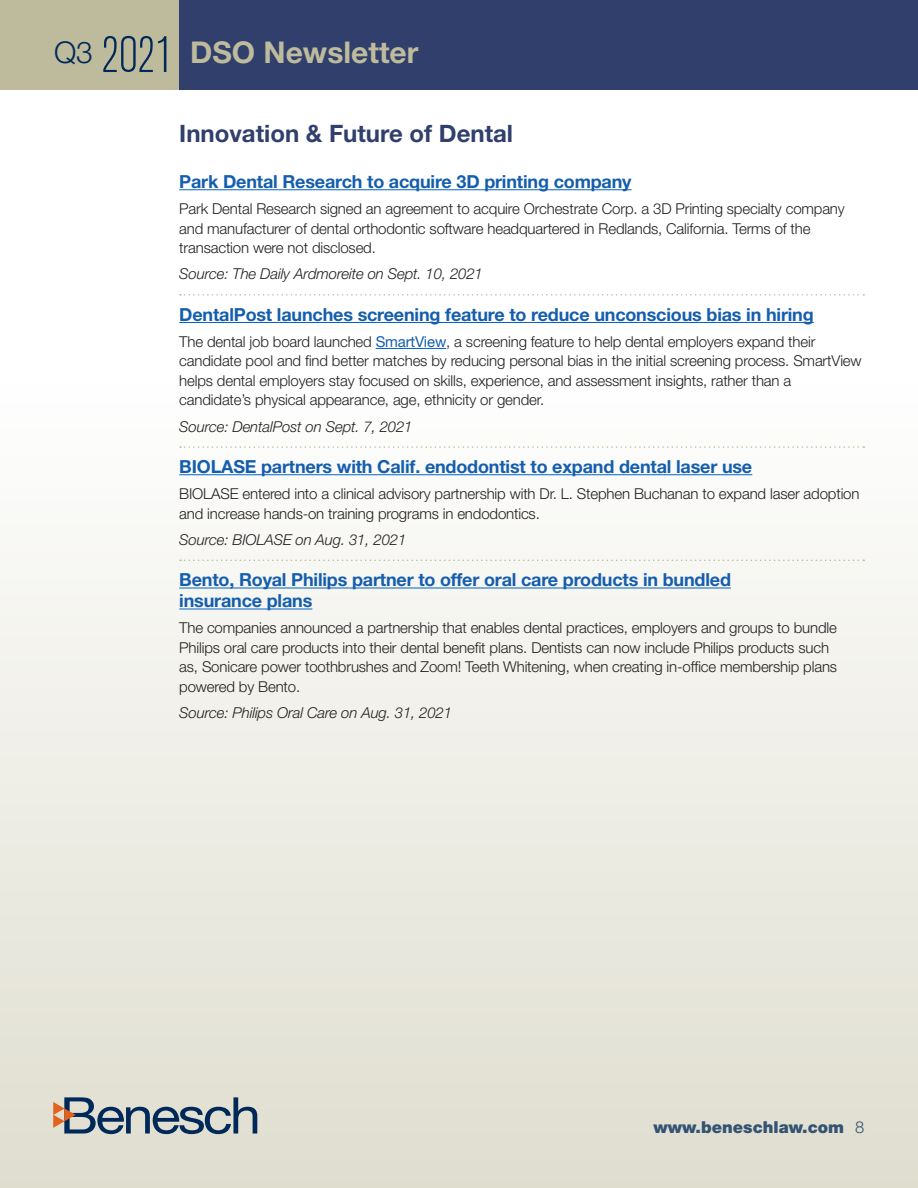
<style>
.page{position:relative;width:918px;height:1188px;background:#fff}
.page>*{position:absolute;margin:0;border:0;box-sizing:border-box;transform-origin:0 0}
.t1{font:700 30px "Helvetica Neue";color:#bebb9d}
.SectionHead_NoRule{font:700 24px "Helvetica Neue";color:#303f6c}
.BoldSubhead_RuleAbov{font:700 18px/21px "Helvetica Neue";letter-spacing:-.01em;color:#145ead}
.BoldSubhead_Hyperlin{font:700 18px "Helvetica Neue";letter-spacing:-.01em;color:#145ead}
.t2{font:900 16.5px "Helvetica Neue";color:#345373}
.Text{font:300 15px/19.5px "Helvetica Neue";letter-spacing:-.01em;color:#231f20}
.Source_Italic{font:italic 300 15px "Helvetica Neue";letter-spacing:-.01em;color:#231f20}
.s1{font-weight:300;color:#002858}
.s2{font-family:"Akzidenz Grotesk BE";font-weight:300;font-stretch:condensed;font-size:51px;color:#002858}
.s3{font-weight:400;color:#145ead}
.s4{font-weight:300}
</style>
<div class="page">
<div style="left:0;top:381px;width:918px;height:807px;background:linear-gradient(to bottom,#fefefe,#dfddcf)"></div>
<div style="left:0;top:0;width:186px;height:90px;background:#bebb9d"></div>
<div style="left:179px;top:0;width:739px;height:90px;background:#303f6c"></div>
<svg style="left:53px;top:1097px;width:204px;height:37px;background:#97a0a5"></svg>
<hr style="left:179px;top:189px;width:453px;height:1px;background:#0563c1">
<svg style="left:180px;top:294px;width:684px;height:2px"></svg>
<hr style="left:179px;top:322px;width:635px;height:1px;background:#0563c1">
<hr style="left:376px;top:348px;width:70px;height:1px;background:#0563c1">
<svg style="left:180px;top:446px;width:684px;height:2px"></svg>
<hr style="left:179px;top:474px;width:573px;height:1px;background:#0563c1">
<svg style="left:180px;top:560px;width:684px;height:1px"></svg>
<hr style="left:179px;top:588px;width:552px;height:1px;background:#0563c1">
<hr style="left:179px;top:609px;width:133px;height:1px;background:#0563c1">
<p class="t1" style="left:54px;top:34px;width:366px"><span class="s1">Q3</span> <span class="s2">2021</span> DSO Newsletter</p>
<p class="SectionHead_NoRule" style="left:179px;top:119px;width:335px">Innovation &amp; Future of Dental</p>
<p class="BoldSubhead_Hyperlin" style="left:179px;top:170px;width:454px">Park Dental Research to acquire 3D printing company</p>
<p class="Text" style="left:179px;top:199px;width:667px">Park Dental Research signed an agreement to acquire Orchestrate Corp. a 3D Printing specialty company and manufacturer of dental orthodontic software headquartered in Redlands, California. Terms of the transaction were not disclosed.</p>
<p class="Source_Italic" style="left:179px;top:265px;width:305px">Source: The Daily Ardmoreite on Sept. 10, 2021</p>
<p class="BoldSubhead_RuleAbov" style="left:179px;top:303px;width:636px">DentalPost launches screening feature to reduce unconscious bias in hiring</p>
<p class="Text" style="left:179px;top:332px;width:684px">The dental job board launched <span class="s3">SmartView</span>, a screening feature to help dental employers expand their candidate pool and find better matches by reducing personal bias in the initial screening process. SmartView helps dental employers stay focused on skills, experience, and assessment insights, rather than a candidate’s physical appearance, age, ethnicity or gender.</p>
<p class="Source_Italic" style="left:179px;top:417px;width:235px">Source: DentalPost on Sept. 7, 2021</p>
<p class="BoldSubhead_RuleAbov" style="left:179px;top:456px;width:575px">BIOLASE partners with Calif. endodontist to expand dental laser use</p>
<p class="Text" style="left:179px;top:484px;width:682px">BIOLASE entered into a clinical advisory partnership with Dr. L. Stephen Buchanan to expand laser adoption and increase hands-on training programs in endodontics.</p>
<p class="Source_Italic" style="left:179px;top:531px;width:229px">Source: BIOLASE on Aug. 31, 2021</p>
<p class="BoldSubhead_RuleAbov" style="left:179px;top:569px;width:553px">Bento, Royal Philips partner to offer oral care products in bundled insurance plans</p>
<p class="Text" style="left:179px;top:618px;width:659px">The companies announced a partnership that enables dental practices, employers and groups to bundle Philips oral care products into their dental benefit plans. Dentists can now include Philips products such as, Sonicare power toothbrushes and Zoom! Teeth Whitening, when creating in-office membership plans powered by Bento.</p>
<p class="Source_Italic" style="left:179px;top:704px;width:274px">Source: Philips Oral Care on Aug. 31, 2021</p>
<p class="t2" style="left:653px;top:1117px;width:212px">www.beneschlaw.com <span class="s4">8</span></p>
</div>
